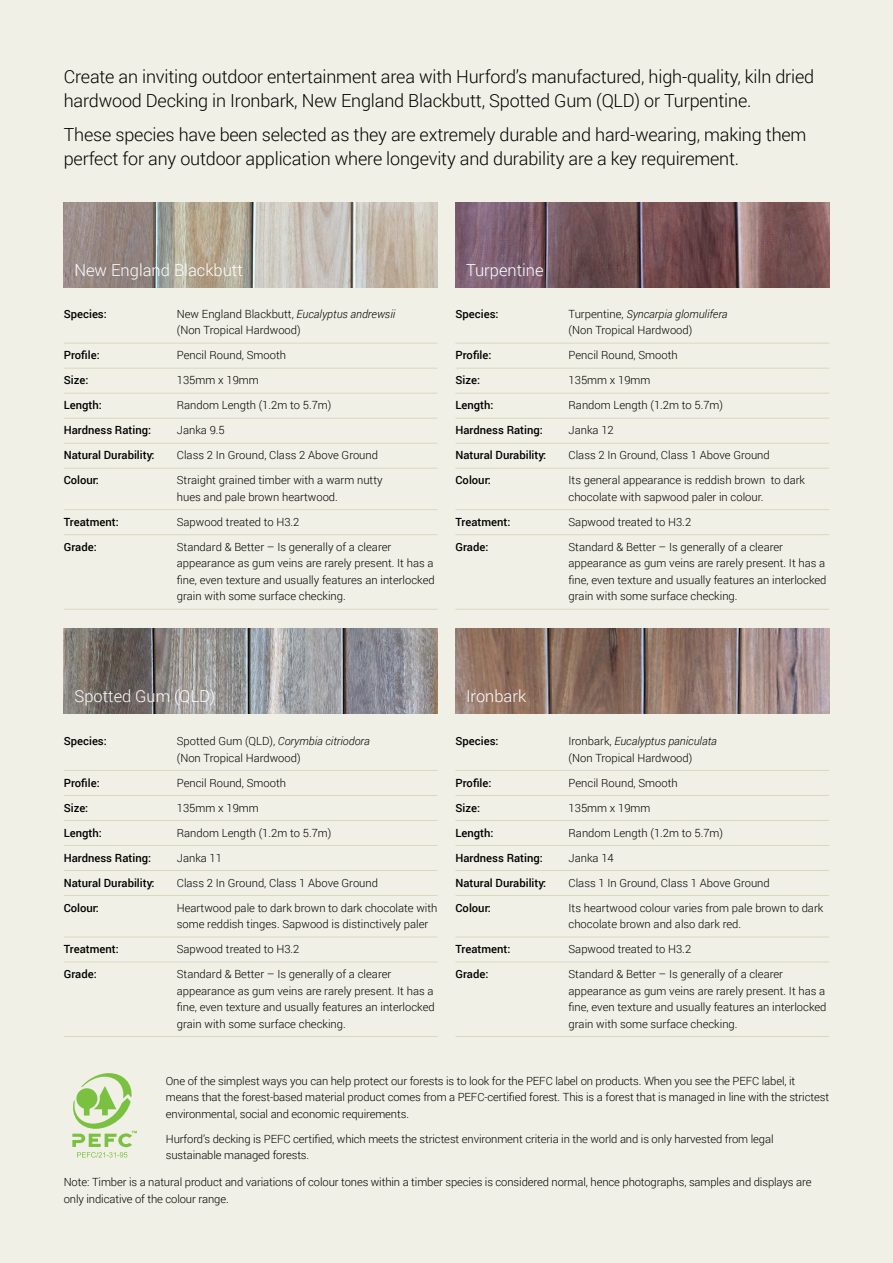
<style>
.page{position:relative;width:893px;height:1263px;background:#f1f0e6}
.page>*{position:absolute;margin:0;border:0;box-sizing:border-box;transform-origin:0 0}
.t1{font:300 18px/24.8px "Roboto";letter-spacing:-.01em;color:#000}
.t2{font:300 16.5px "Roboto";color:#fff}
.t3{font:300 11.25px/16.5px "Roboto";color:#000}
.t4{font:500 11.25px "Roboto";color:#000}
.s1{font-style:italic}
</style>
<div class="page">
<hr style="left:64px;top:343px;width:373px;height:1px;background:#dad8bd">
<hr style="left:64px;top:368px;width:373px;height:1px;background:#dad8bd">
<hr style="left:64px;top:393px;width:373px;height:1px;background:#dad8bd">
<hr style="left:64px;top:418px;width:373px;height:1px;background:#dad8bd">
<hr style="left:64px;top:443px;width:373px;height:1px;background:#dad8bd">
<hr style="left:64px;top:468px;width:373px;height:1px;background:#dad8bd">
<hr style="left:64px;top:509px;width:373px;height:1px;background:#dad8bd">
<hr style="left:64px;top:534px;width:373px;height:1px;background:#dad8bd">
<hr style="left:64px;top:609px;width:373px;height:1px;background:#dad8bd">
<hr style="left:455px;top:770px;width:374px;height:1px;background:#dad8bd">
<hr style="left:455px;top:795px;width:374px;height:1px;background:#dad8bd">
<hr style="left:455px;top:820px;width:374px;height:1px;background:#dad8bd">
<hr style="left:455px;top:845px;width:374px;height:1px;background:#dad8bd">
<hr style="left:455px;top:870px;width:374px;height:1px;background:#dad8bd">
<hr style="left:455px;top:895px;width:374px;height:1px;background:#dad8bd">
<hr style="left:455px;top:936px;width:374px;height:1px;background:#dad8bd">
<hr style="left:455px;top:962px;width:374px;height:1px;background:#dad8bd">
<hr style="left:455px;top:1036px;width:374px;height:1px;background:#dad8bd">
<hr style="left:64px;top:770px;width:373px;height:1px;background:#dad8bd">
<hr style="left:64px;top:795px;width:373px;height:1px;background:#dad8bd">
<hr style="left:64px;top:820px;width:373px;height:1px;background:#dad8bd">
<hr style="left:64px;top:845px;width:373px;height:1px;background:#dad8bd">
<hr style="left:64px;top:870px;width:373px;height:1px;background:#dad8bd">
<hr style="left:64px;top:895px;width:373px;height:1px;background:#dad8bd">
<hr style="left:64px;top:936px;width:373px;height:1px;background:#dad8bd">
<hr style="left:64px;top:962px;width:373px;height:1px;background:#dad8bd">
<hr style="left:64px;top:1036px;width:373px;height:1px;background:#dad8bd">
<hr style="left:455px;top:343px;width:374px;height:1px;background:#dad8bd">
<hr style="left:455px;top:368px;width:374px;height:1px;background:#dad8bd">
<hr style="left:455px;top:393px;width:374px;height:1px;background:#dad8bd">
<hr style="left:455px;top:418px;width:374px;height:1px;background:#dad8bd">
<hr style="left:455px;top:443px;width:374px;height:1px;background:#dad8bd">
<hr style="left:455px;top:468px;width:374px;height:1px;background:#dad8bd">
<hr style="left:455px;top:509px;width:374px;height:1px;background:#dad8bd">
<hr style="left:455px;top:534px;width:374px;height:1px;background:#dad8bd">
<hr style="left:455px;top:609px;width:374px;height:1px;background:#dad8bd">
<img style="left:455px;top:628px;width:374px;height:85px">
<img style="left:455px;top:203px;width:374px;height:85px">
<img style="left:64px;top:628px;width:373px;height:85px">
<svg style="left:72px;top:1073px;width:65px;height:84px"></svg>
<img style="left:64px;top:203px;width:373px;height:85px">
<h1 class="t1" style="left:64px;top:63px;width:752px">Create an inviting outdoor entertainment area with Hurford’s manufactured, high-quality, kiln dried hardwood Decking in Ironbark, New England Blackbutt, Spotted Gum (QLD) or Turpentine.</h1>
<h1 class="t1" style="left:64px;top:121px;width:744px">These species have been selected as they are extremely durable and hard-wearing, making them perfect for any outdoor application where longevity and durability are a key requirement.</h1>
<h2 class="t2" style="left:74px;top:259px;width:170px">New England Blackbutt</h2>
<h2 class="t2" style="left:466px;top:259px;width:79px">Turpentine</h2>
<p class="t4" style="left:64px;top:306px;width:45px">Species:</p>
<p class="t3" style="left:177px;top:305px;width:220px">New England Blackbutt, <span class="s1">Eucalyptus andrewsii </span>(Non Tropical Hardwood)</p>
<p class="t4" style="left:64px;top:347px;width:37px">Profile:</p>
<p class="t3" style="left:177px;top:347px;width:111px">Pencil Round, Smooth</p>
<p class="t4" style="left:64px;top:372px;width:26px">Size:</p>
<p class="t3" style="left:177px;top:372px;width:84px">135mm x 19mm</p>
<p class="t4" style="left:64px;top:397px;width:40px">Length:</p>
<p class="t3" style="left:177px;top:397px;width:156px">Random Length (1.2m to 5.7m)</p>
<p class="t4" style="left:64px;top:422px;width:89px">Hardness Rating:</p>
<p class="t3" style="left:177px;top:422px;width:49px">Janka 9.5</p>
<p class="t4" style="left:64px;top:447px;width:92px">Natural Durability:</p>
<p class="t3" style="left:177px;top:447px;width:203px">Class 2 In Ground, Class 2 Above Ground</p>
<p class="t4" style="left:64px;top:472px;width:37px">Colour:</p>
<p class="t3" style="left:177px;top:472px;width:207px">Straight grained timber with a warm nutty hues and pale brown heartwood.</p>
<p class="t4" style="left:64px;top:514px;width:57px">Treatment:</p>
<p class="t3" style="left:177px;top:513px;width:124px">Sapwood treated to H3.2</p>
<p class="t4" style="left:64px;top:539px;width:34px">Grade:</p>
<p class="t3" style="left:177px;top:538px;width:259px">Standard &amp; Better – Is generally of a clearer appearance as gum veins are rarely present. It has a fine, even texture and usually features an interlocked grain with some surface checking.</p>
<p class="t4" style="left:455px;top:306px;width:45px">Species:</p>
<p class="t3" style="left:569px;top:305px;width:161px">Turpentine, <span class="s1">Syncarpia glomulifera </span>(Non Tropical Hardwood)</p>
<p class="t4" style="left:455px;top:347px;width:37px">Profile:</p>
<p class="t3" style="left:569px;top:347px;width:111px">Pencil Round, Smooth</p>
<p class="t4" style="left:455px;top:372px;width:26px">Size:</p>
<p class="t3" style="left:569px;top:372px;width:84px">135mm x 19mm</p>
<p class="t4" style="left:455px;top:397px;width:40px">Length:</p>
<p class="t3" style="left:569px;top:397px;width:156px">Random Length (1.2m to 5.7m)</p>
<p class="t4" style="left:455px;top:422px;width:89px">Hardness Rating:</p>
<p class="t3" style="left:569px;top:422px;width:47px">Janka 12</p>
<p class="t4" style="left:455px;top:447px;width:92px">Natural Durability:</p>
<p class="t3" style="left:569px;top:447px;width:203px">Class 2 In Ground, Class 1 Above Ground</p>
<p class="t4" style="left:455px;top:472px;width:37px">Colour:</p>
<p class="t3" style="left:569px;top:472px;width:238px">Its general appearance is reddish brown to dark chocolate with sapwood paler in colour.</p>
<p class="t4" style="left:455px;top:514px;width:57px">Treatment:</p>
<p class="t3" style="left:569px;top:513px;width:124px">Sapwood treated to H3.2</p>
<p class="t4" style="left:455px;top:539px;width:34px">Grade:</p>
<p class="t3" style="left:569px;top:538px;width:259px">Standard &amp; Better – Is generally of a clearer appearance as gum veins are rarely present. It has a fine, even texture and usually features an interlocked grain with some surface checking.</p>
<h2 class="t2" style="left:74px;top:685px;width:142px">Spotted Gum (QLD)</h2>
<h2 class="t2" style="left:466px;top:685px;width:62px">Ironbark</h2>
<p class="t4" style="left:64px;top:733px;width:45px">Species:</p>
<p class="t3" style="left:177px;top:732px;width:195px">Spotted Gum (QLD), <span class="s1">Corymbia citriodora </span>(Non Tropical Hardwood)</p>
<p class="t4" style="left:64px;top:775px;width:37px">Profile:</p>
<p class="t3" style="left:177px;top:774px;width:111px">Pencil Round, Smooth</p>
<p class="t4" style="left:64px;top:800px;width:26px">Size:</p>
<p class="t3" style="left:177px;top:799px;width:84px">135mm x 19mm</p>
<p class="t4" style="left:64px;top:825px;width:40px">Length:</p>
<p class="t3" style="left:177px;top:824px;width:156px">Random Length (1.2m to 5.7m)</p>
<p class="t4" style="left:64px;top:850px;width:89px">Hardness Rating:</p>
<p class="t3" style="left:177px;top:849px;width:47px">Janka 11</p>
<p class="t4" style="left:64px;top:875px;width:92px">Natural Durability:</p>
<p class="t3" style="left:177px;top:874px;width:203px">Class 2 In Ground, Class 1 Above Ground</p>
<p class="t4" style="left:64px;top:900px;width:37px">Colour:</p>
<p class="t3" style="left:177px;top:899px;width:262px">Heartwood pale to dark brown to dark chocolate with some reddish tinges. Sapwood is distinctively paler</p>
<p class="t4" style="left:64px;top:941px;width:57px">Treatment:</p>
<p class="t3" style="left:177px;top:940px;width:124px">Sapwood treated to H3.2</p>
<p class="t4" style="left:64px;top:966px;width:34px">Grade:</p>
<p class="t3" style="left:177px;top:965px;width:259px">Standard &amp; Better – Is generally of a clearer appearance as gum veins are rarely present. It has a fine, even texture and usually features an interlocked grain with some surface checking.</p>
<p class="t4" style="left:455px;top:733px;width:45px">Species:</p>
<p class="t3" style="left:569px;top:732px;width:150px">Ironbark, <span class="s1">Eucalyptus paniculata </span>(Non Tropical Hardwood)</p>
<p class="t4" style="left:455px;top:775px;width:37px">Profile:</p>
<p class="t3" style="left:569px;top:774px;width:111px">Pencil Round, Smooth</p>
<p class="t4" style="left:455px;top:800px;width:26px">Size:</p>
<p class="t3" style="left:569px;top:799px;width:84px">135mm x 19mm</p>
<p class="t4" style="left:455px;top:825px;width:40px">Length:</p>
<p class="t3" style="left:569px;top:824px;width:156px">Random Length (1.2m to 5.7m)</p>
<p class="t4" style="left:455px;top:850px;width:89px">Hardness Rating:</p>
<p class="t3" style="left:569px;top:849px;width:47px">Janka 14</p>
<p class="t4" style="left:455px;top:875px;width:92px">Natural Durability:</p>
<p class="t3" style="left:569px;top:874px;width:203px">Class 1 In Ground, Class 1 Above Ground</p>
<p class="t4" style="left:455px;top:900px;width:37px">Colour:</p>
<p class="t3" style="left:569px;top:899px;width:256px">Its heartwood colour varies from pale brown to dark chocolate brown and also dark red.</p>
<p class="t4" style="left:455px;top:941px;width:57px">Treatment:</p>
<p class="t3" style="left:569px;top:940px;width:124px">Sapwood treated to H3.2</p>
<p class="t4" style="left:455px;top:966px;width:34px">Grade:</p>
<p class="t3" style="left:569px;top:965px;width:259px">Standard &amp; Better – Is generally of a clearer appearance as gum veins are rarely present. It has a fine, even texture and usually features an interlocked grain with some surface checking.</p>
<p class="t3" style="left:166px;top:1072px;width:665px">One of the simplest ways you can help protect our forests is to look for the PEFC label on products. When you see the PEFC label, it means that the forest-based material product comes from a PEFC-certified forest. This is a forest that is managed in line with the strictest environmental, social and economic requirements.</p>
<p class="t3" style="left:166px;top:1130px;width:609px">Hurford’s decking is PEFC certified, which meets the strictest environment criteria in the world and is only harvested from legal sustainable managed forests.</p>
<p class="t3" style="left:64px;top:1173px;width:749px">Note: Timber is a natural product and variations of colour tones within a timber species is considered normal, hence photographs, samples and displays are only indicative of the colour range.</p>
</div>
